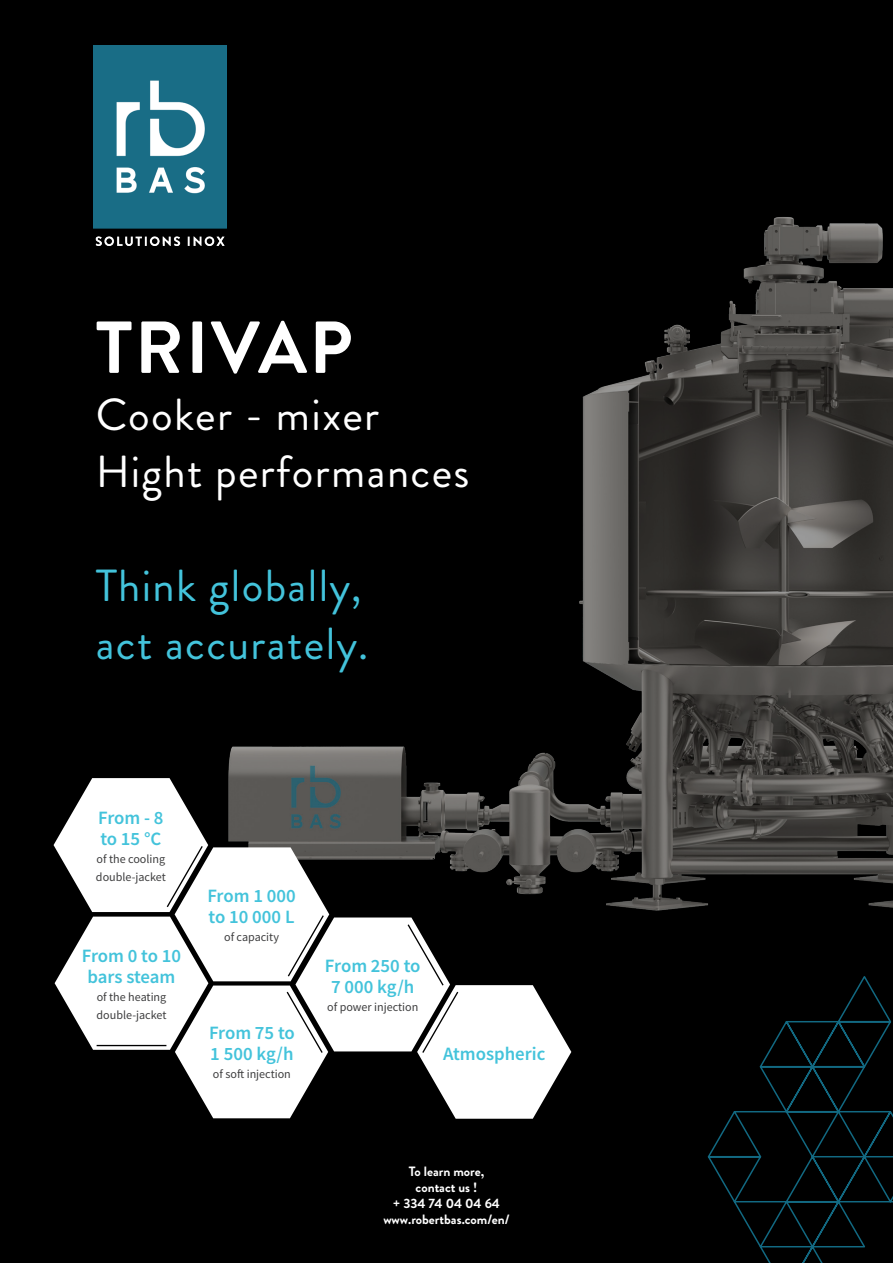
<style>
.page{position:relative;width:893px;height:1263px;background:#000}
.page>*{position:absolute;margin:0;border:0;box-sizing:border-box;transform-origin:0 0}
.t1{font:700 73.5px "Brandon Grotesque";letter-spacing:.03em;color:#fff}
.t2{font:44.85px "Brandon Grotesque";letter-spacing:.03em;color:#fff}
.t3{font:44.85px "Brandon Grotesque";letter-spacing:.03em;color:#43c3db}
.t4{font:600 18.75px "Source Sans Pro";color:#43c3db}
.t5{font:700 13.5px "Brandon Grotesque";color:#fff}
.t6{font:12.15px "Source Sans Pro";color:#3e3e3f}
</style>
<div class="page">
<img style="left:125px;top:209px;width:768px;height:714px">
<svg style="left:706px;top:974px;width:187px;height:289px;background:#010709"></svg>
<img style="left:93px;top:46px;width:134px;height:199px">
<svg style="left:54px;top:778px;width:517px;height:341px"></svg>
<p class="t1" style="left:96px;top:296px;width:258px">TRIVAP</p>
<p class="t2" style="left:96px;top:384px;width:285px">Cooker - mixer</p>
<p class="t2" style="left:96px;top:441px;width:375px">Hight performances</p>
<p class="t3" style="left:96px;top:555px;width:268px">Think globally,</p>
<p class="t3" style="left:96px;top:612px;width:274px">act accurately.</p>
<p class="t4" style="left:98px;top:805px;width:67px">From - 8</p>
<p class="t4" style="left:100px;top:826px;width:63px">to 15 °C</p>
<p class="t6" style="left:97px;top:851px;width:70px">of the cooling</p>
<p class="t6" style="left:96px;top:869px;width:71px">double-jacket</p>
<p class="t4" style="left:82px;top:943px;width:101px">From 0 to 10</p>
<p class="t4" style="left:88px;top:964px;width:89px">bars steam</p>
<p class="t6" style="left:97px;top:989px;width:71px">of the heating</p>
<p class="t6" style="left:97px;top:1007px;width:71px">double-jacket</p>
<p class="t4" style="left:207px;top:883px;width:90px">From 1 000</p>
<p class="t4" style="left:209px;top:904px;width:87px">to 10 000 L</p>
<p class="t6" style="left:224px;top:929px;width:56px">of capacity</p>
<p class="t4" style="left:209px;top:1021px;width:87px">From 75 to</p>
<p class="t4" style="left:210px;top:1042px;width:85px">1 500 kg/h</p>
<p class="t6" style="left:213px;top:1067px;width:79px">of soft injection</p>
<p class="t4" style="left:325px;top:953px;width:97px">From 250 to</p>
<p class="t4" style="left:331px;top:974px;width:85px">7 000 kg/h</p>
<p class="t6" style="left:327px;top:999px;width:93px">of power injection</p>
<p class="t4" style="left:443px;top:1042px;width:104px">Atmospheric</p>
<p class="t5" style="left:409px;top:1161px;width:77px">To learn more,</p>
<p class="t5" style="left:416px;top:1178px;width:63px">contact us !</p>
<p class="t5" style="left:393px;top:1194px;width:109px">+ 334 74 04 04 64</p>
<p class="t5" style="left:383px;top:1210px;width:128px">www.robertbas.com/en/</p>
</div>
